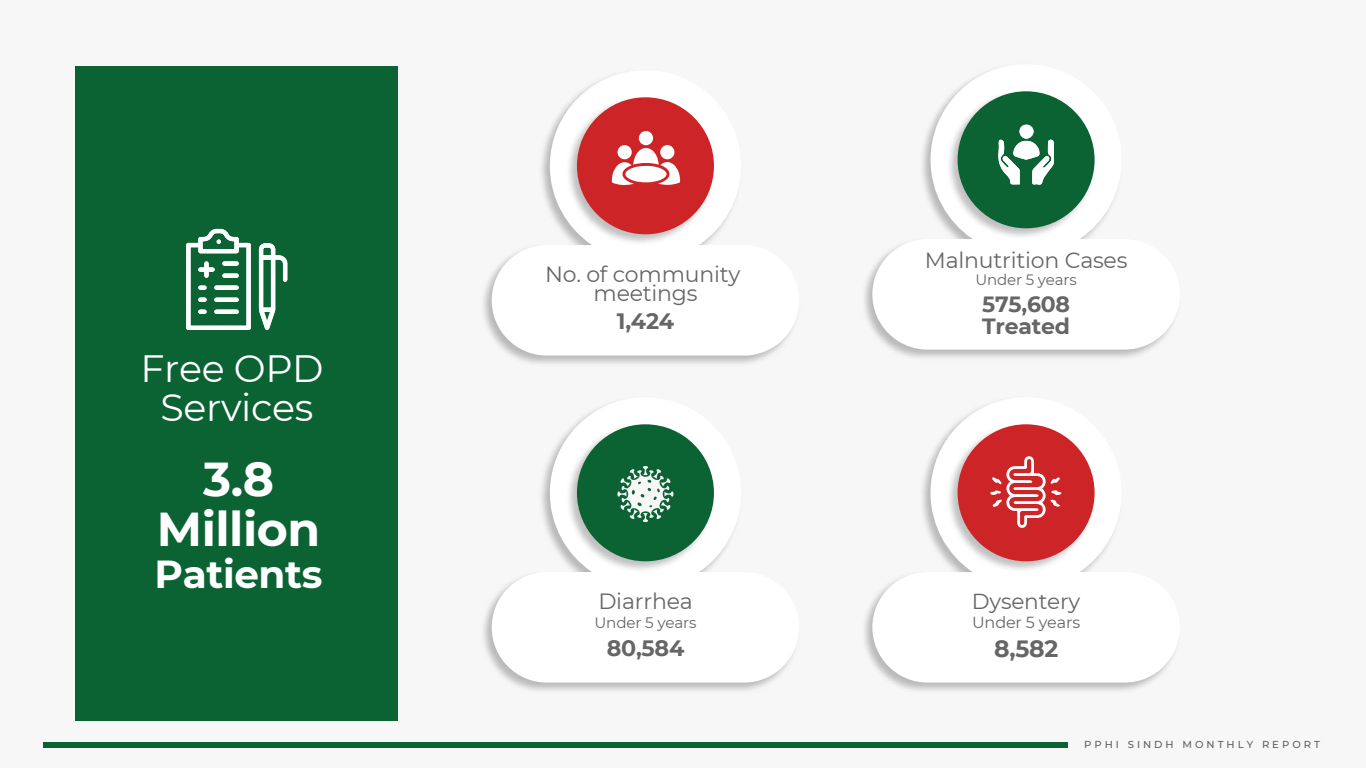
<style>
.page{position:relative;width:1366px;height:768px;background:#f7f7f7}
.page>*{position:absolute;margin:0;border:0;box-sizing:border-box;transform-origin:0 0}
.t1{font:700 47.5px/50px "Montserrat";letter-spacing:-.01em;color:#fff;text-align:center}
.t2{font:700 39px "Montserrat";letter-spacing:-.01em;color:#fff}
.t3{font:38px/38.3px "Montserrat";letter-spacing:-.01em;color:#fff;text-align:center}
.t4{font:700 23.5px "Montserrat";color:#666}
.t5{font:700 22.2px "Montserrat";letter-spacing:-.01em;color:#666}
.t6{font:22px/19px "Montserrat";letter-spacing:-.01em;color:#666;text-align:center}
.t7{font:700 22px/22.2px "Montserrat";letter-spacing:-.01em;color:#666}
.t8{font:21.7px "Montserrat";letter-spacing:-.01em;color:#666}
.t9{font:16px "Montserrat";letter-spacing:-.01em;color:#666}
.t10{font:15.1px "Montserrat";letter-spacing:-.01em;color:#666}
.t11{font:15px "Montserrat";letter-spacing:-.01em;color:#666}
.t12{font:500 10.1px "Montserrat";letter-spacing:.3em;color:#5e5e5e}
</style>
<div class="page">
<div style="left:43px;top:742px;width:1025px;height:5px;background:#0b6334"></div>
<img style="left:864px;top:271px;width:285px;height:87px">
<svg style="left:872px;top:71px;width:303px;height:279px"></svg>
<img style="left:943px;top:87px;width:156px;height:156px">
<div style="left:958px;top:91px;width:137px;height:137px;background:#0b6334;border-radius:50%"></div>
<svg style="left:998px;top:140px;width:56px;height:45px"></svg>
<div style="left:1020px;top:125px;width:14px;height:14px;background:#fff;border-radius:7px"></div>
<img style="left:483px;top:602px;width:285px;height:89px">
<svg style="left:492px;top:404px;width:302px;height:279px"></svg>
<img style="left:562px;top:420px;width:156px;height:156px">
<div style="left:577px;top:424px;width:137px;height:137px;background:#0b6334;border-radius:50%"></div>
<img style="left:864px;top:604px;width:285px;height:87px">
<svg style="left:872px;top:404px;width:303px;height:279px"></svg>
<img style="left:943px;top:420px;width:156px;height:156px">
<div style="left:958px;top:424px;width:137px;height:137px;background:#cd2527;border-radius:50%"></div>
<svg style="left:617px;top:466px;width:57px;height:56px"></svg>
<img style="left:483px;top:275px;width:285px;height:89px">
<svg style="left:492px;top:77px;width:302px;height:279px"></svg>
<img style="left:562px;top:93px;width:156px;height:156px">
<div style="left:577px;top:97px;width:137px;height:137px;background:#cd2527;border-radius:50%"></div>
<svg style="left:990px;top:456px;width:72px;height:72px"></svg>
<div style="left:75px;top:66px;width:323px;height:655px;background:#0b6334"></div>
<svg style="left:259px;top:243px;width:28px;height:87px"></svg>
<div style="left:263px;top:255px;width:8px;height:5px;background:#fff"></div>
<svg style="left:186px;top:229px;width:65px;height:101px"></svg>
<svg style="left:612px;top:147px;width:68px;height:38px"></svg>
<div style="left:639px;top:131px;width:14px;height:14px;background:#fff;border-radius:50%"></div>
<div style="left:618px;top:145px;width:14px;height:14px;background:#fff;border-radius:50%"></div>
<div style="left:660px;top:145px;width:14px;height:14px;background:#fff;border-radius:50%"></div>
<h3 class="t3" style="left:141px;top:348px;width:185px">Free OPD<br>Services</h3>
<h1 class="t1" style="left:157px;top:452px;width:165px">3.8<br>Million</h1>
<h2 class="t2" style="left:155px;top:546px;width:169px">Patients</h2>
<p class="t6" style="left:545px;top:264px;width:197px">No. of community meetings</p>
<p class="t5" style="left:617px;top:305px;width:59px">1,424</p>
<p class="t6" style="left:598px;top:591px;width:96px">Diarrhea</p>
<p class="t10" style="left:594px;top:613px;width:104px">Under 5 years</p>
<p class="t5" style="left:607px;top:632px;width:79px">80,584</p>
<p class="t6" style="left:925px;top:250px;width:204px">Malnutrition Cases</p>
<p class="t11" style="left:976px;top:269px;width:103px">Under 5 years</p>
<p class="t7" style="left:982px;top:292px;width:89px">575,608<br>Treated</p>
<p class="t8" style="left:972px;top:587px;width:110px">Dysentery</p>
<p class="t9" style="left:972px;top:611px;width:110px">Under 5 years</p>
<p class="t4" style="left:994px;top:632px;width:66px">8,582</p>
<p class="t12" style="left:1084px;top:737px;width:237px">PPHI SINDH MONTHLY REPORT</p>
</div>
